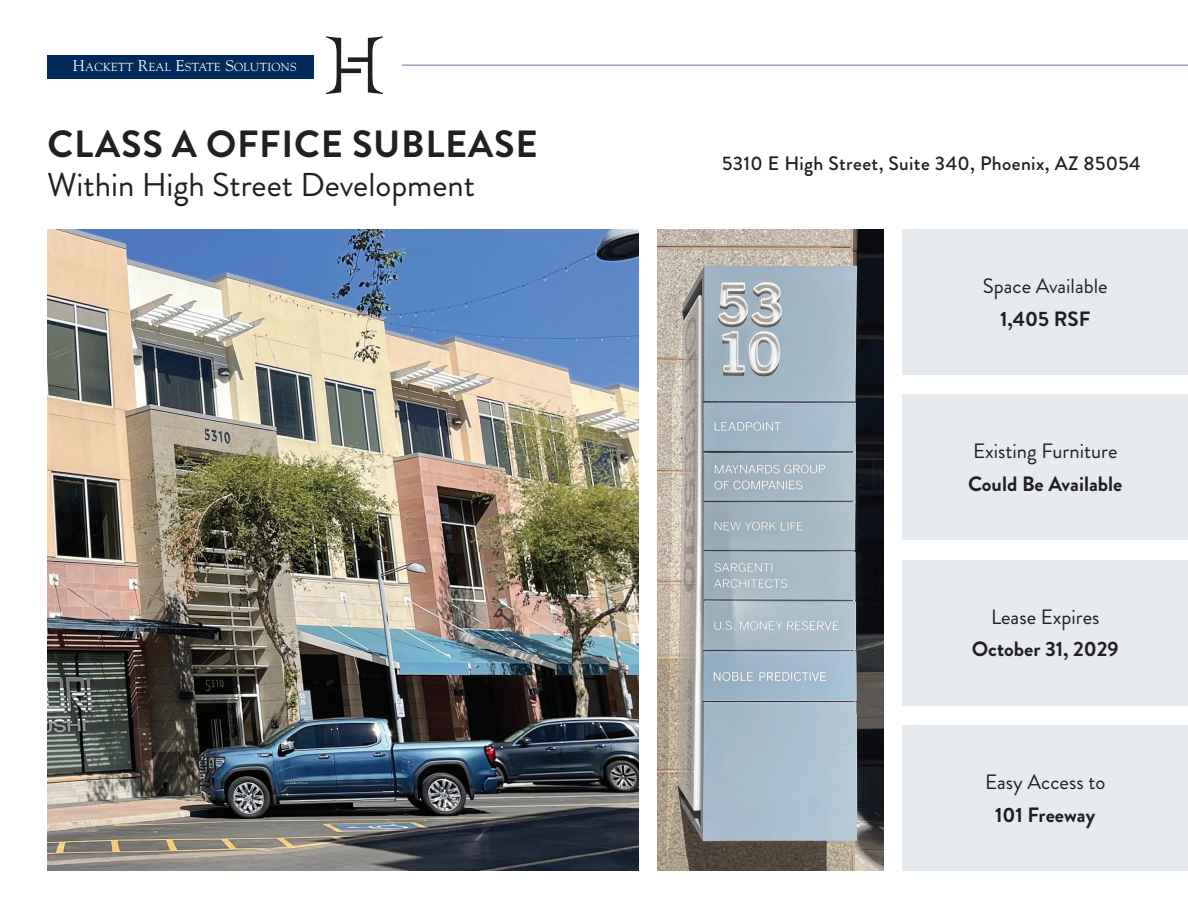
<style>
.page{position:relative;width:1188px;height:918px;background:#fff}
.page>*{position:absolute;margin:0;border:0;box-sizing:border-box;transform-origin:0 0}
.t1{font:700 37.8px "Brandon Grotesque";letter-spacing:.02em;color:#231f20}
.t2{font:33px "Brandon Grotesque";color:#231f20}
.t3{font:20.7px "Brandon Grotesque";color:#231f20}
.t4{font:700 20.7px "Brandon Grotesque";color:#231f20}
.t5{font:500 19.5px "Brandon Grotesque";letter-spacing:.02em;color:#231f20}
.t6{font:11.55px "Goudy";color:#fff}
.s1{font-size:15.45px}
</style>
<div class="page">
<div style="left:903px;top:230px;width:285px;height:145px;background:#e6ebf0"></div>
<div style="left:903px;top:395px;width:285px;height:145px;background:#e6ebf0"></div>
<div style="left:903px;top:560px;width:285px;height:145px;background:#e6ebf0"></div>
<div style="left:903px;top:726px;width:285px;height:145px;background:#e6ebf0"></div>
<div style="left:47px;top:55px;width:266px;height:23px;background:#00295c"></div>
<svg style="left:326px;top:36px;width:57px;height:58px"></svg>
<hr style="left:402px;top:65px;width:786px;height:1px;background:#60779f">
<img style="left:47px;top:230px;width:592px;height:641px">
<img style="left:657px;top:230px;width:227px;height:641px">
<p class="t6" style="left:73px;top:60px;width:225px"><span class="s1">H</span>ACKETT <span class="s1">R</span>EAL <span class="s1">E</span>STATE <span class="s1">S</span>OLUTIONS</p>
<h1 class="t1" style="left:48px;top:117px;width:492px">CLASS A OFFICE SUBLEASE</h1>
<h2 class="t2" style="left:47px;top:162px;width:429px">Within High Street Development</h2>
<p class="t5" style="left:722px;top:150px;width:420px">5310 E High Street, Suite 340, Phoenix, AZ 85054</p>
<p class="t3" style="left:983px;top:272px;width:126px">Space Available</p>
<p class="t4" style="left:1000px;top:304px;width:92px">1,405 RSF</p>
<p class="t3" style="left:973px;top:437px;width:146px">Existing Furniture</p>
<p class="t4" style="left:968px;top:469px;width:156px">Could Be Available</p>
<p class="t3" style="left:991px;top:602px;width:110px">Lease Expires</p>
<p class="t4" style="left:972px;top:635px;width:148px">October 31, 2029</p>
<p class="t3" style="left:985px;top:768px;width:122px">Easy Access to</p>
<p class="t4" style="left:995px;top:800px;width:102px">101 Freeway</p>
</div>
